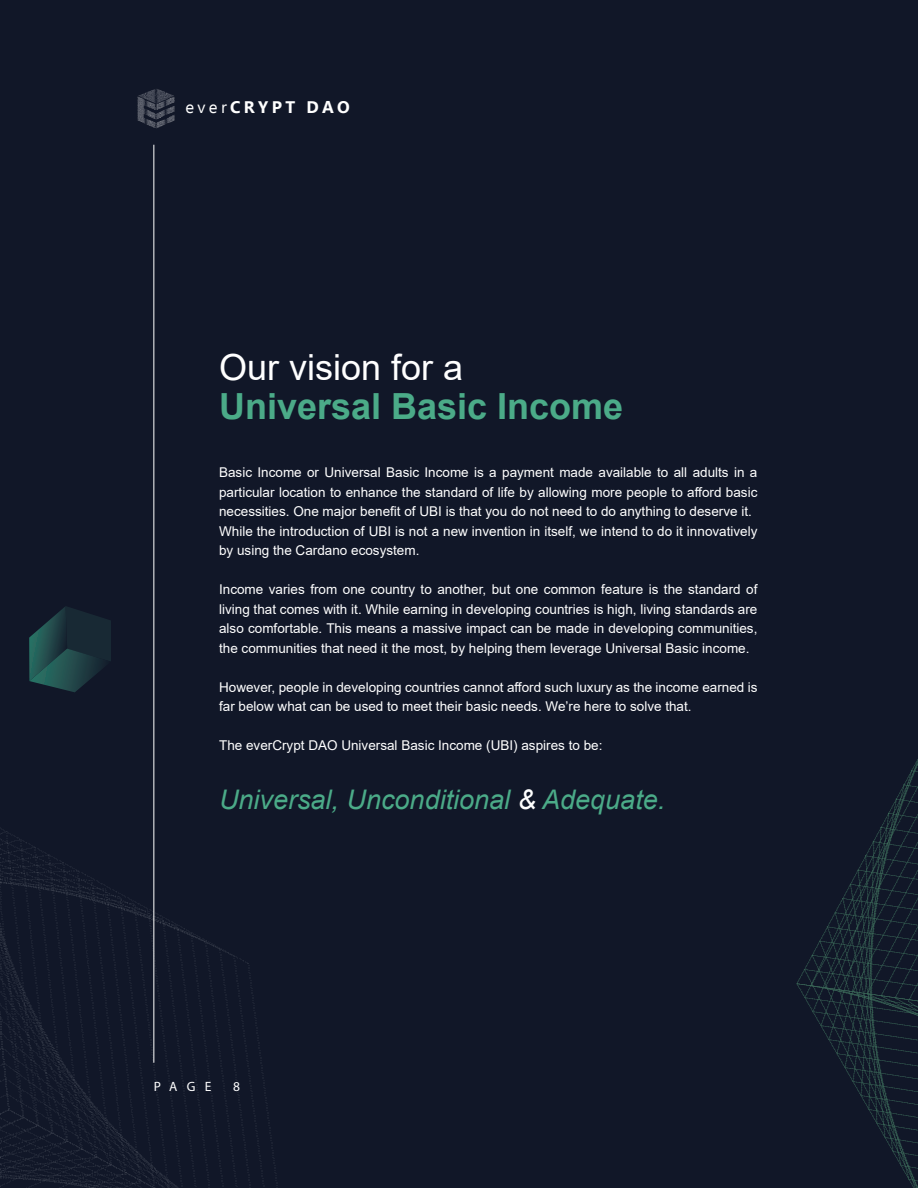
<style>
.page{position:relative;width:918px;height:1188px;background:#111728}
.page>*{position:absolute;margin:0;border:0;box-sizing:border-box;transform-origin:0 0}
.t1{font:700 36px "Arial";color:#4bab88}
.t2{font:36px "Arial";color:#fff}
.t3{font:italic 27px "Arial";color:#4bab88}
.t4{font:700 16.8px "Ebrima";letter-spacing:.2em;color:#fff}
.t5{font:13.5px/19.5px "Arial";color:#fff;text-align:justify}
.t6{font:13.5px "Myriad Pro";color:#fff}
.s1{font-weight:400}
.s2{color:#fff}
</style>
<div class="page">
<hr style="left:153px;top:145px;width:1px;height:918px;background:#fff">
<img style="left:137px;top:89px;width:38px;height:40px">
<svg style="left:0;top:816px;width:249px;height:372px"></svg>
<svg style="left:796px;top:759px;width:122px;height:429px"></svg>
<svg style="left:29px;top:606px;width:82px;height:86px"></svg>
<p class="t4" style="left:185px;top:94px;width:166px"><span class="s1">ever</span>CRYPT DAO</p>
<p class="t2" style="left:219px;top:342px;width:246px">Our vision for a</p>
<p class="t1" style="left:219px;top:381px;width:406px">Universal Basic Income</p>
<p class="t5" style="left:219px;top:463px;width:540px">Basic Income or Universal Basic Income is a payment made available to all adults in a particular location to enhance the standard of life by allowing more people to afford basic necessities. One major benefit of UBI is that you do not need to do anything to deserve it.</p>
<p class="t5" style="left:219px;top:521px;width:540px">While the introduction of UBI is not a new invention in itself, we intend to do it innovatively by using the Cardano ecosystem.</p>
<p class="t5" style="left:219px;top:580px;width:540px">Income varies from one country to another, but one common feature is the standard of living that comes with it. While earning in developing countries is high, living standards are also comfortable. This means a massive impact can be made in developing communities, the communities that need it the most, by helping them leverage Universal Basic income.</p>
<p class="t5" style="left:219px;top:677px;width:540px">However, people in developing countries cannot afford such luxury as the income earned is far below what can be used to meet their basic needs. We’re here to solve that.</p>
<p class="t5" style="left:219px;top:736px;width:385px">The everCrypt DAO Universal Basic Income (UBI) aspires to be:</p>
<p class="t3" style="left:219px;top:782px;width:448px">Universal, Unconditional <span class="s2">&amp;</span> Adequate.</p>
<p class="t6" style="left:154px;top:1078px;width:59px">PAGE</p>
<p class="t6" style="left:233px;top:1078px;width:8px">8</p>
</div>
